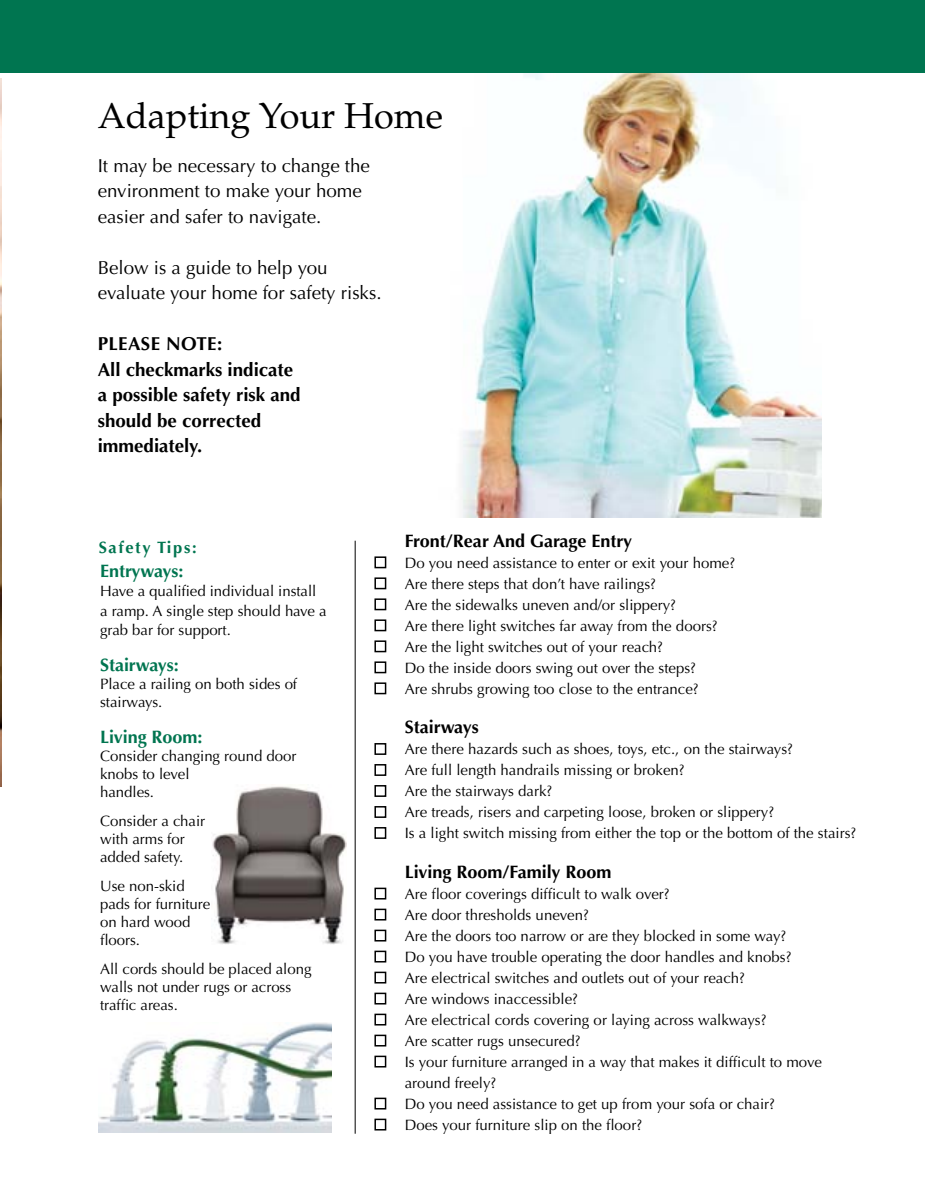
<style>
.page{position:relative;width:925px;height:1188px;background:#fff}
.page>*{position:absolute;margin:0;border:0;box-sizing:border-box;transform-origin:0 0}
.t1{font:36px "Palatino";color:#000}
.t2{font:18.75px/25.5px "Optima";color:#000}
.t3{font:700 18.75px/25.5px "Optima";color:#000}
.t4{font:700 18px "Optima";color:#000}
.t5{font:700 18px "Optima";letter-spacing:-.005em;color:#007550}
.t6{font:700 16.5px "Optima";letter-spacing:.1em;color:#007550}
.t7{font:15px/21px "Optima";color:#000}
</style>
<div class="page">
<img style="left:433px;top:72px;width:388px;height:446px">
<img style="left:0;top:78px;width:1px;height:708px">
<div style="left:0;top:0;width:925px;height:72px;background:#007550"></div>
<hr style="left:355px;top:541px;width:1px;height:593px;background:#000">
<img style="left:212px;top:786px;width:134px;height:158px">
<div style="left:374px;top:556px;width:12px;height:12px;border:2px solid #000"></div>
<div style="left:374px;top:577px;width:12px;height:12px;border:2px solid #000"></div>
<div style="left:374px;top:598px;width:12px;height:12px;border:2px solid #000"></div>
<div style="left:374px;top:619px;width:12px;height:12px;border:2px solid #000"></div>
<div style="left:374px;top:640px;width:12px;height:12px;border:2px solid #000"></div>
<div style="left:374px;top:661px;width:12px;height:12px;border:2px solid #000"></div>
<div style="left:374px;top:682px;width:12px;height:12px;border:2px solid #000"></div>
<div style="left:374px;top:743px;width:12px;height:12px;border:2px solid #000"></div>
<div style="left:374px;top:764px;width:12px;height:12px;border:2px solid #000"></div>
<div style="left:374px;top:785px;width:12px;height:12px;border:2px solid #000"></div>
<div style="left:374px;top:806px;width:12px;height:12px;border:2px solid #000"></div>
<div style="left:374px;top:827px;width:12px;height:12px;border:2px solid #000"></div>
<div style="left:374px;top:888px;width:12px;height:12px;border:2px solid #000"></div>
<div style="left:374px;top:909px;width:12px;height:12px;border:2px solid #000"></div>
<div style="left:374px;top:930px;width:12px;height:12px;border:2px solid #000"></div>
<div style="left:374px;top:951px;width:12px;height:12px;border:2px solid #000"></div>
<div style="left:374px;top:972px;width:12px;height:12px;border:2px solid #000"></div>
<div style="left:374px;top:993px;width:12px;height:12px;border:2px solid #000"></div>
<div style="left:374px;top:1014px;width:12px;height:12px;border:2px solid #000"></div>
<div style="left:374px;top:1035px;width:12px;height:12px;border:2px solid #000"></div>
<div style="left:374px;top:1056px;width:12px;height:12px;border:2px solid #000"></div>
<div style="left:374px;top:1098px;width:12px;height:12px;border:2px solid #000"></div>
<div style="left:374px;top:1119px;width:12px;height:12px;border:2px solid #000"></div>
<img style="left:99px;top:1023px;width:232px;height:110px">
<h1 class="t1" style="left:98px;top:95px;width:347px">Adapting Your Home</h1>
<p class="t2" style="left:98px;top:153px;width:274px">It may be necessary to change the environment to make your home easier and safer to navigate.</p>
<p class="t2" style="left:98px;top:255px;width:285px">Below is a guide to help you evaluate your home for safety risks.</p>
<p class="t3" style="left:98px;top:331px;width:22px">Please</p>
<p class="t3" style="left:166px;top:331px;width:14px">note</p>
<p class="t3" style="left:98px;top:331px;width:204px;text-indent:119px">:<br>All checkmarks indicate a possible safety risk and should be corrected immediately.</p>
<p class="t6" style="left:99px;top:538px;width:99px">safety Tips:</p>
<p class="t5" style="left:100px;top:560px;width:85px">Entryways:</p>
<p class="t7" style="left:100px;top:582px;width:228px;line-height:19.5px">Have a qualified individual install a ramp. A single step should have a grab bar for support.</p>
<p class="t5" style="left:100px;top:655px;width:80px">Stairways:</p>
<p class="t7" style="left:100px;top:675px;width:198px;line-height:18px">Place a railing on both sides of stairways.</p>
<p class="t5" style="left:100px;top:727px;width:104px">Living Room:</p>
<p class="t7" style="left:100px;top:747px;width:198px;line-height:18px">Consider changing round door knobs to level<br>handles.</p>
<p class="t7" style="left:100px;top:812px;width:106px;line-height:18px">Consider a chair with arms for added safety.</p>
<p class="t7" style="left:100px;top:877px;width:112px;line-height:18px">Use non-skid pads for furniture on hard wood floors.</p>
<p class="t7" style="left:100px;top:960px;width:213px;line-height:18px">All cords should be placed along walls not under rugs or across traffic areas.</p>
<p class="t4" style="left:404px;top:530px;width:229px">Front/Rear And Garage Entry</p>
<p class="t7" style="left:404px;top:552px;width:332px">Do you need assistance to enter or exit your home?<br>Are there steps that don’t have railings?<br>Are the sidewalks uneven and/or slippery?<br>Are there light switches far away from the doors?<br>Are the light switches out of your reach?<br>Do the inside doors swing out over the steps?<br>Are shrubs growing too close to the entrance?</p>
<p class="t4" style="left:404px;top:717px;width:76px">Stairways</p>
<p class="t7" style="left:404px;top:739px;width:453px">Are there hazards such as shoes, toys, etc., on the stairways?<br>Are full length handrails missing or broken?<br>Are the stairways dark?<br>Are treads, risers and carpeting loose, broken or slippery?<br>Is a light switch missing from either the top or the bottom of the stairs?</p>
<p class="t4" style="left:404px;top:861px;width:208px">Living Room/Family Room</p>
<p class="t7" style="left:404px;top:883px;width:418px">Are floor coverings difficult to walk over?<br>Are door thresholds uneven?<br>Are the doors too narrow or are they blocked in some way?<br>Do you have trouble operating the door handles and knobs?<br>Are electrical switches and outlets out of your reach?<br>Are windows inaccessible?<br>Are electrical cords covering or laying across walkways?<br>Are scatter rugs unsecured?<br>Is your furniture arranged in a way that makes it difficult to move around freely?<br>Do you need assistance to get up from your sofa or chair?<br>Does your furniture slip on the floor?</p>
</div>
